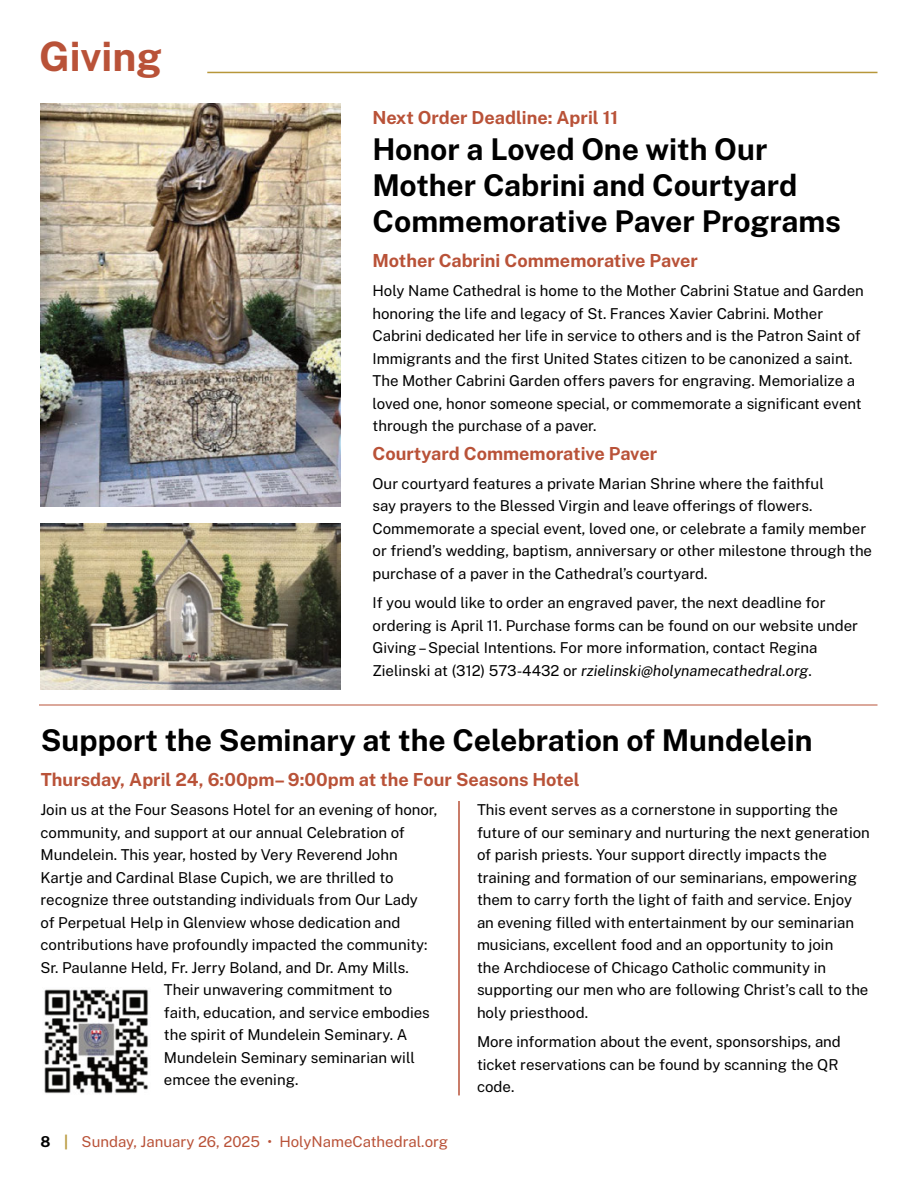
<style>
.page{position:relative;width:918px;height:1188px;background:#fff}
.page>*{position:absolute;margin:0;border:0;box-sizing:border-box;transform-origin:0 0}
.t1{font:100 40.5px "Hrqbmt Public Sans";color:#b95238}
.headline{font:100 30px/36px "Hrqbmt Public Sans";color:#000}
.deck{font:100 18px "Hrqbmt Public Sans";color:#b95238}
.kicker{font:100 18px "Hrqbmt Public Sans";color:#b95238}
.body_text{font:100 15px/22.5px "Swvxcf Public Sans";color:#000}
.t2{font:100 15px "Swvxcf Public Sans";color:#b95238}
.s1{font-family:"Tbgykf Public Sans"}
.s2{font-family:"Public Sans";font-style:italic}
.s3{font-family:"Hrqbmt Public Sans";color:#000}
.s4{font-family:"Hrqbmt Public Sans";color:#b7973a}
</style>
<div class="page">
<hr style="left:207px;top:72px;width:670px;height:1px;background:#b7973a">
<img style="left:41px;top:104px;width:299px;height:403px">
<img style="left:40px;top:523px;width:300px;height:166px">
<img style="left:44px;top:989px;width:105px;height:105px">
<hr style="left:459px;top:801px;width:1px;height:294px;background:#b95238">
<hr style="left:39px;top:705px;width:839px;height:1px;background:#b95238">
<p class="t1" style="left:39px;top:30px;width:124px">Giving</p>
<p class="kicker" style="left:373px;top:106px;width:247px">Next Order Deadline: April 11</p>
<p class="headline" style="left:373px;top:130px;width:470px">Honor a Loved One with Our<br>Mother Cabrini and Courtyard<br>Commemorative Paver Programs</p>
<p class="deck" style="left:373px;top:249px;width:327px">Mother Cabrini Commemorative Paver</p>
<p class="body_text" style="left:373px;top:279px;width:493px">Holy Name Cathedral is home to the Mother Cabrini Statue and Garden honoring the life and legacy of St. Frances Xavier Cabrini. Mother Cabrini dedicated her life in service to others and is the Patron Saint of <span class="s1">Immigrants and the first United States citizen to be canonized a saint.<br></span>The Mother Cabrini Garden offers pavers for engraving. Memorialize a <span class="s1">loved one, honor someone special, or commemorate a significant event </span>through the purchase of a paver.</p>
<p class="deck" style="left:373px;top:441px;width:286px">Courtyard Commemorative Paver</p>
<p class="body_text" style="left:373px;top:472px;width:501px">Our courtyard features a private Marian Shrine where the faithful<br><span class="s1">say prayers to the Blessed Virgin and leave offerings of flowers.<br></span>Commemorate a special event, loved one, or celebrate a family member or friend’s wedding, baptism, anniversary or other milestone through the purchase of a paver in the Cathedral’s courtyard.</p>
<p class="body_text" style="left:373px;top:591px;width:487px">If you would like to order an engraved paver, the next deadline for ordering is April 11. Purchase forms can be found on our website under Giving – Special Intentions. For more information, contact Regina Zielinski at (312) 573-4432 or <span class="s2">rzielinski@holynamecathedral.org</span>.</p>
<p class="headline" style="left:41px;top:721px;width:773px">Support the Seminary at the Celebration of Mundelein</p>
<p class="deck" style="left:41px;top:767px;width:540px">Thursday, April 24, 6:00pm– 9:00pm at the Four Seasons Hotel</p>
<p class="body_text" style="left:40px;top:798px;width:398px">Join us at the Four Seasons Hotel for an evening of honor,</p>
<p class="body_text" style="left:40px;top:821px;width:366px">community, and support at our annual Celebration of</p>
<p class="body_text" style="left:40px;top:843px;width:359px">Mundelein. This year, hosted by Very Reverend John</p>
<p class="body_text" style="left:40px;top:866px;width:355px">Kartje and Cardinal Blase Cupich, we are thrilled to</p>
<p class="body_text" style="left:40px;top:888px;width:379px">recognize three outstanding individuals from Our Lady</p>
<p class="body_text" style="left:40px;top:911px;width:362px">of Perpetual Help in Glenview whose dedication and</p>
<p class="body_text" style="left:40px;top:933px;width:389px">contributions have profoundly impacted the community:</p>
<p class="body_text" style="left:40px;top:956px;width:370px">Sr. Paulanne Held, Fr. Jerry Boland, and Dr. Amy Mills.</p>
<p class="body_text" style="left:164px;top:978px;width:230px">Their unwavering commitment to</p>
<p class="body_text" style="left:164px;top:1001px;width:268px">faith, education, and service embodies</p>
<p class="body_text" style="left:164px;top:1023px;width:245px">the spirit of Mundelein Seminary. A</p>
<p class="body_text" style="left:164px;top:1046px;width:253px">Mundelein Seminary seminarian will</p>
<p class="body_text" style="left:164px;top:1068px;width:136px">emcee the evening.</p>
<p class="t2" style="left:40px;top:1131px;width:409px"><span class="s3">8</span> <span class="s4">|</span> Sunday, January 26, 2025 • HolyNameCathedral.org</p>
<p class="body_text" style="left:477px;top:798px;width:394px">This event serves as a cornerstone in supporting the future of our seminary and nurturing the next generation of parish priests. Your support directly impacts the training and formation of our seminarians, empowering them to carry forth the light of faith and service. Enjoy <span class="s1">an evening filled with entertainment by our seminarian </span>musicians, excellent food and an opportunity to join<br>the Archdiocese of Chicago Catholic community in supporting our men who are following Christ’s call to the holy priesthood.</p>
<p class="body_text" style="left:477px;top:1030px;width:365px">More information about the event, sponsorships, and ticket reservations can be found by scanning the QR code.</p>
</div>
